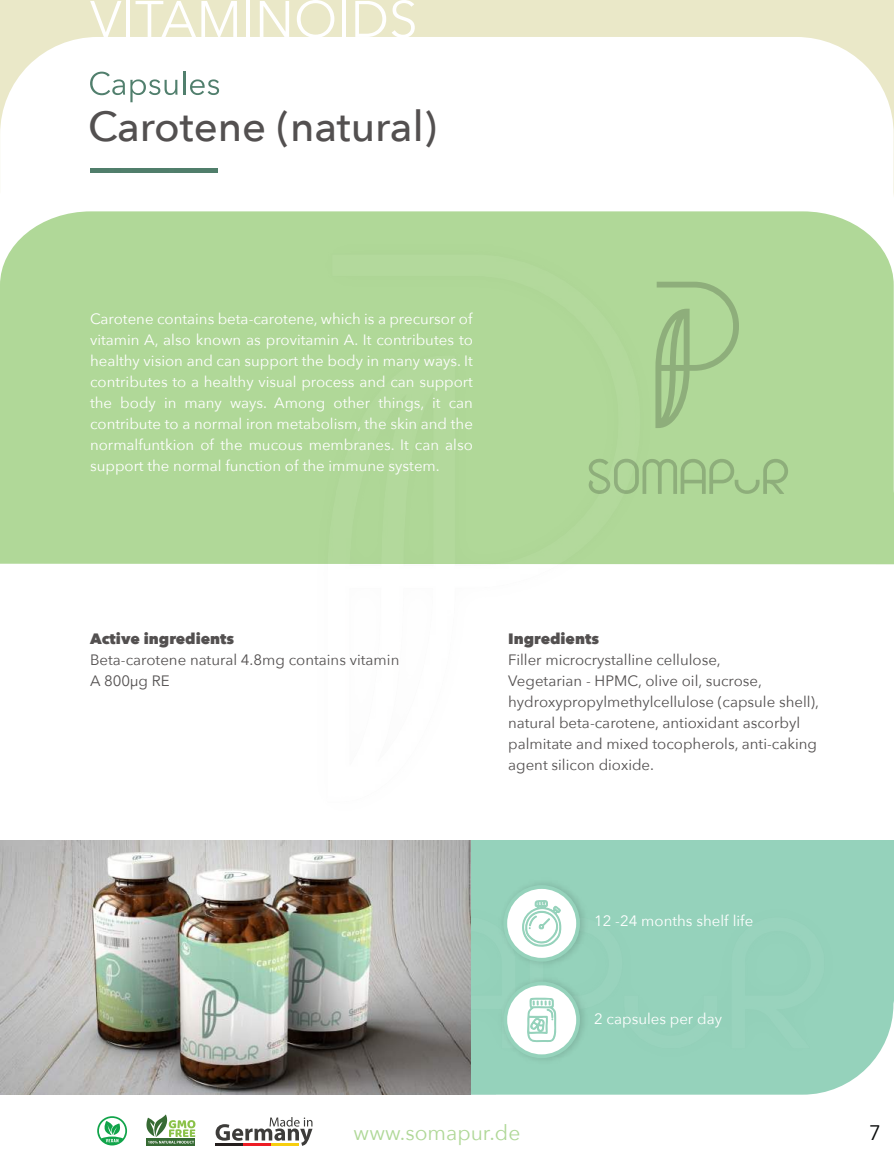
<style>
.page{position:relative;width:894px;height:1165px;background:#fff}
.page>*{position:absolute;margin:0;border:0;box-sizing:border-box;transform-origin:0 0}
.t1{font:42px "font 0000000026 f 66 a 93";color:#535050}
.t2{font:21px "font 0000000026 f 66 a 93";color:#b0d898}
.t3{font:21px "font 0000000026 f 66 a 93";color:#080a0a}
.t4{font:15px/21px "font 0000000026 f 66 a 93";color:#fff;text-align:justify}
.t5{font:15px/21px "font 0000000026 f 66 a 93";color:#535050}
.t6{font:15px "font 0000000026 f 66 af 5";color:#535050}
</style>
<div class="page">
<svg style="left:470px;top:840px;width:423px;height:254px;background:#9ed5c0"></svg>
<div style="left:0;top:290px;width:893px;height:274px;background:#b0d898"></div>
<svg style="left:0;top:0;width:893px;height:290px"></svg>
<img style="left:51px;top:226px;width:798px;height:849px">
<svg style="left:655px;top:282px;width:83px;height:146px;background:#a6cc90"></svg>
<svg style="left:588px;top:458px;width:199px;height:36px;background:#a5cb8f"></svg>
<img style="left:0;top:840px;width:470px;height:254px">
<img style="left:498px;top:974px;width:91px;height:91px">
<svg style="left:503px;top:981px;width:76px;height:77px"></svg>
<img style="left:498px;top:877px;width:91px;height:92px">
<svg style="left:503px;top:885px;width:76px;height:76px"></svg>
<svg style="left:520px;top:899px;width:41px;height:48px"></svg>
<svg style="left:525px;top:997px;width:31px;height:45px"></svg>
<svg style="left:90px;top:1px;width:31px;height:36px"></svg>
<hr style="left:126px;top:1px;width:4px;height:36px;background:#fff">
<svg style="left:135px;top:1px;width:102px;height:36px"></svg>
<hr style="left:246px;top:1px;width:4px;height:36px;background:#fff">
<svg style="left:260px;top:1px;width:29px;height:36px"></svg>
<svg style="left:297px;top:0;width:37px;height:38px"></svg>
<hr style="left:342px;top:1px;width:3px;height:36px;background:#fff">
<svg style="left:355px;top:0;width:59px;height:38px"></svg>
<svg style="left:97px;top:1116px;width:30px;height:29px"></svg>
<svg style="left:215px;top:1117px;width:97px;height:28px"></svg>
<svg style="left:146px;top:1143px;width:49px;height:2px"></svg>
<svg style="left:146px;top:1114px;width:49px;height:29px"></svg>
<h1 class="t1" style="left:88px;top:99px;width:350px">Carotene (natural)</h1>
<p class="t4" style="left:90px;top:309px;width:384px">Carotene contains beta-carotene, which is a precursor of vitamin A, also known as provitamin A. It contributes to healthy vision and can support the body in many ways. It contributes to a healthy visual process and can support the body in many ways. Among other things, it can contribute to a normal iron metabolism, the skin and the normalfuntkion of the mucous membranes. It can also support the normal function of the immune system.</p>
<p class="t6" style="left:90px;top:629px;width:146px">Active ingredients</p>
<p class="t5" style="left:90px;top:650px;width:311px">Beta-carotene natural 4.8mg contains vitamin<br>A 800µg RE</p>
<p class="t6" style="left:508px;top:629px;width:92px">Ingredients</p>
<p class="t5" style="left:508px;top:650px;width:312px">Filler microcrystalline cellulose,<br>Vegetarian - HPMC, olive oil, sucrose, hydroxypropylmethylcellulose (capsule shell), natural beta-carotene, antioxidant ascorbyl palmitate and mixed tocopherols, anti-caking agent silicon dioxide.</p>
<p class="t4" style="left:594px;top:910px;width:160px">12 -24 months shelf life</p>
<p class="t4" style="left:594px;top:1008px;width:129px">2 capsules per day</p>
<h2 class="t2" style="left:353px;top:1119px;width:168px">www.somapur.de</h2>
<h2 class="t3" style="left:868px;top:1119px;width:14px">7</h2>
</div>
